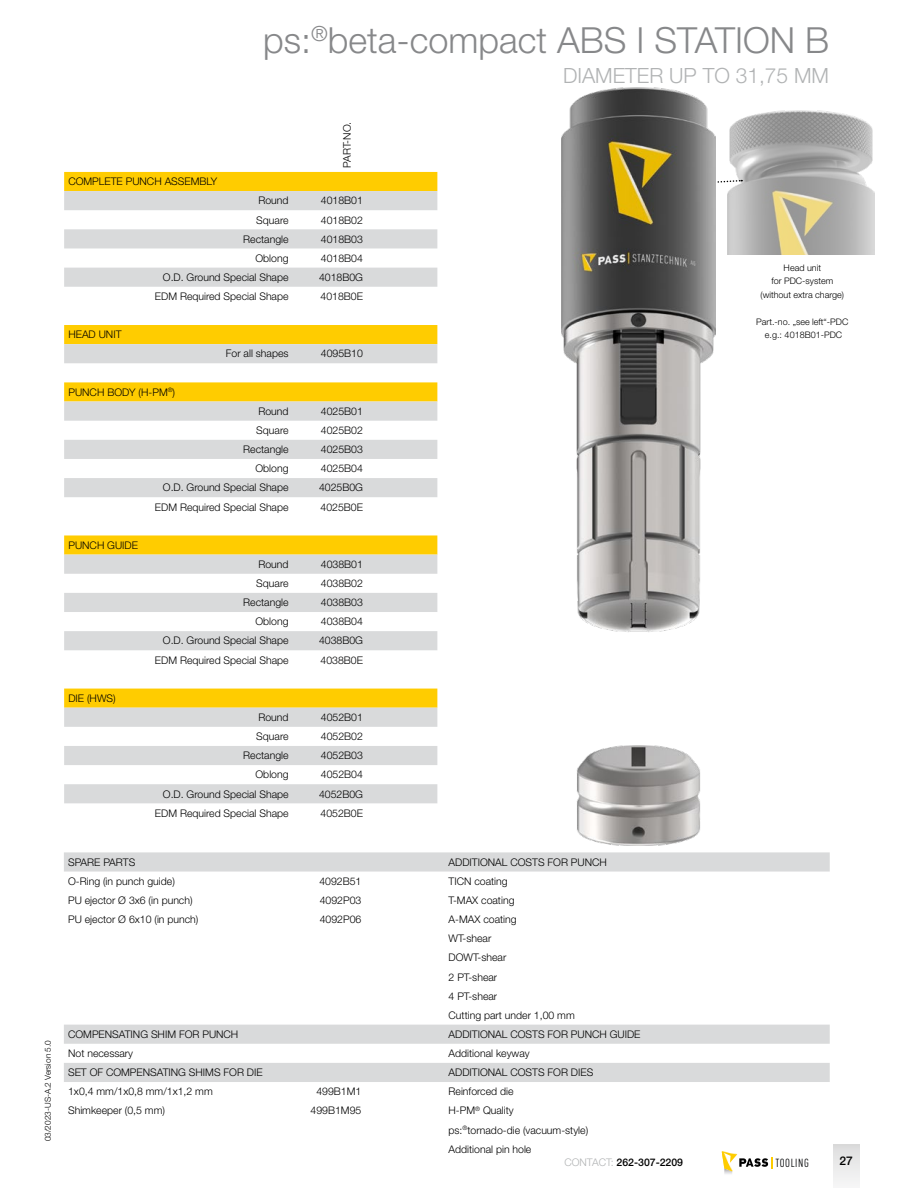
<style>
.page{position:relative;width:918px;height:1188px;background:#fff}
.page>*{position:absolute;margin:0;border:0;box-sizing:border-box;transform-origin:0 0}
.t1{font:300 36px "Helvetica Neue LT Std";color:#87888a}
.t2{font:300 21px "Helvetica Neue LT Std";color:#b1b3b4}
.t3{font:500 12px "Helvetica Neue LT Std";color:#000}
.t4{font:11.7px "DIN Cond";letter-spacing:.05em;color:#000204}
.t5{font:300 10.5px/19.2px "Helvetica Neue LT Std";color:#000}
.t6{font:500 10.5px "Helvetica Neue LT Std";color:#000}
.t7{font:300 9px/13.5px "Helvetica Neue LT Std";color:#000;text-align:center}
.t8{font:300 8.25px "Helvetica Neue LT Std";color:#000}
.s1{font-weight:300;color:#b1b3b4}
</style>
<div class="page">
<img style="left:728px;top:111px;width:147px;height:144px">
<svg style="left:715px;top:179px;width:27px;height:5px"></svg>
<img style="left:561px;top:87px;width:154px;height:758px">
<div style="left:834px;top:1145px;width:25px;height:43px;background:linear-gradient(to bottom,#ddddde,#f7f7f8)"></div>
<svg style="left:722px;top:1151px;width:50px;height:23px"></svg>
<svg style="left:64px;top:852px;width:766px;height:230px"></svg>
<div style="left:64px;top:172px;width:373px;height:19px;background:#fc0"></div>
<svg style="left:64px;top:191px;width:373px;height:612px"></svg>
<p class="t8" style="left:43px;top:1141px;width:103px;rotate:-90deg">03/2023-US-A.2 Version 5.0</p>
<h1 class="t1" style="left:263px;top:18px;width:567px">ps:<sup>®</sup>beta-compact ABS I STATION B</h1>
<h2 class="t2" style="left:563px;top:62px;width:268px">DIAMETER UP TO 31,75 MM</h2>
<p class="t5" style="left:68px;top:172px;width:150px">COMPLETE PUNCH ASSEMBLY</p>
<p class="t5" style="left:337px;top:168px;width:47px;rotate:-90deg">PART-NO.</p>
<p class="t5" style="left:68px;top:325px;width:55px">HEAD UNIT</p>
<p class="t5" style="left:258px;top:191px;width:32px">Round</p>
<p class="t5" style="left:321px;top:191px;width:44px">4018B01</p>
<p class="t5" style="left:256px;top:210px;width:34px">Square</p>
<p class="t5" style="left:321px;top:210px;width:44px">4018B02</p>
<p class="t5" style="left:243px;top:229px;width:47px">Rectangle</p>
<p class="t5" style="left:321px;top:229px;width:44px">4018B03</p>
<p class="t5" style="left:256px;top:248px;width:35px">Oblong</p>
<p class="t5" style="left:321px;top:248px;width:44px">4018B04</p>
<p class="t5" style="left:163px;top:267px;width:127px">O.D. Ground Special Shape</p>
<p class="t5" style="left:319px;top:267px;width:45px">4018B0G</p>
<p class="t5" style="left:155px;top:286px;width:135px">EDM Required Special Shape</p>
<p class="t5" style="left:321px;top:286px;width:44px">4018B0E</p>
<p class="t5" style="left:226px;top:344px;width:64px">For all shapes</p>
<p class="t5" style="left:321px;top:344px;width:44px">4095B10</p>
<p class="t5" style="left:68px;top:382px;width:108px">PUNCH BODY (H-PM<sup>®</sup>)</p>
<p class="t5" style="left:68px;top:535px;width:71px">PUNCH GUIDE</p>
<p class="t5" style="left:68px;top:688px;width:49px">DIE (HWS)</p>
<p class="t5" style="left:258px;top:401px;width:32px">Round</p>
<p class="t5" style="left:321px;top:401px;width:44px">4025B01</p>
<p class="t5" style="left:256px;top:420px;width:34px">Square</p>
<p class="t5" style="left:321px;top:420px;width:44px">4025B02</p>
<p class="t5" style="left:243px;top:440px;width:47px">Rectangle</p>
<p class="t5" style="left:321px;top:440px;width:44px">4025B03</p>
<p class="t5" style="left:256px;top:459px;width:35px">Oblong</p>
<p class="t5" style="left:321px;top:459px;width:44px">4025B04</p>
<p class="t5" style="left:163px;top:478px;width:127px">O.D. Ground Special Shape</p>
<p class="t5" style="left:319px;top:478px;width:45px">4025B0G</p>
<p class="t5" style="left:155px;top:497px;width:135px">EDM Required Special Shape</p>
<p class="t5" style="left:321px;top:497px;width:44px">4025B0E</p>
<p class="t5" style="left:258px;top:554px;width:32px">Round</p>
<p class="t5" style="left:321px;top:554px;width:44px">4038B01</p>
<p class="t5" style="left:256px;top:573px;width:34px">Square</p>
<p class="t5" style="left:321px;top:573px;width:44px">4038B02</p>
<p class="t5" style="left:243px;top:593px;width:47px">Rectangle</p>
<p class="t5" style="left:321px;top:593px;width:44px">4038B03</p>
<p class="t5" style="left:256px;top:612px;width:35px">Oblong</p>
<p class="t5" style="left:321px;top:612px;width:44px">4038B04</p>
<p class="t5" style="left:163px;top:631px;width:127px">O.D. Ground Special Shape</p>
<p class="t5" style="left:319px;top:631px;width:45px">4038B0G</p>
<p class="t5" style="left:155px;top:650px;width:135px">EDM Required Special Shape</p>
<p class="t5" style="left:321px;top:650px;width:44px">4038B0E</p>
<p class="t5" style="left:258px;top:707px;width:32px">Round</p>
<p class="t5" style="left:321px;top:707px;width:44px">4052B01</p>
<p class="t5" style="left:256px;top:727px;width:34px">Square</p>
<p class="t5" style="left:321px;top:727px;width:44px">4052B02</p>
<p class="t5" style="left:243px;top:746px;width:47px">Rectangle</p>
<p class="t5" style="left:321px;top:746px;width:44px">4052B03</p>
<p class="t5" style="left:256px;top:765px;width:35px">Oblong</p>
<p class="t5" style="left:321px;top:765px;width:44px">4052B04</p>
<p class="t5" style="left:163px;top:784px;width:127px">O.D. Ground Special Shape</p>
<p class="t5" style="left:319px;top:784px;width:45px">4052B0G</p>
<p class="t5" style="left:155px;top:803px;width:135px">EDM Required Special Shape</p>
<p class="t5" style="left:321px;top:803px;width:44px">4052B0E</p>
<p class="t7" style="left:761px;top:261px;width:85px">Head unit<br>for PDC-system (without extra charge)</p>
<p class="t7" style="left:756px;top:315px;width:94px">Part.-no. „see left“-PDC e.g.: 4018B01-PDC</p>
<p class="t5" style="left:68px;top:852px;width:69px">SPARE PARTS</p>
<p class="t5" style="left:449px;top:852px;width:160px">ADDITIONAL COSTS FOR PUNCH</p>
<p class="t5" style="left:68px;top:871px;width:108px">O-Ring (in punch guide)</p>
<p class="t5" style="left:319px;top:871px;width:44px">4092B51</p>
<p class="t5" style="left:449px;top:871px;width:61px">TICN coating</p>
<p class="t5" style="left:68px;top:890px;width:126px">PU ejector Ø 3x6 (in punch)</p>
<p class="t5" style="left:320px;top:890px;width:43px">4092P03</p>
<p class="t5" style="left:449px;top:890px;width:67px">T-MAX coating</p>
<p class="t5" style="left:68px;top:910px;width:132px">PU ejector Ø 6x10 (in punch)</p>
<p class="t5" style="left:320px;top:910px;width:43px">4092P06</p>
<p class="t5" style="left:449px;top:910px;width:128px">A-MAX coating<br>WT-shear<br>DOWT-shear<br>2 PT-shear<br>4 PT-shear<br>Cutting part under 1,00 mm</p>
<p class="t5" style="left:68px;top:1024px;width:172px">COMPENSATING SHIM FOR PUNCH</p>
<p class="t5" style="left:449px;top:1024px;width:193px">ADDITIONAL COSTS FOR PUNCH GUIDE</p>
<p class="t5" style="left:68px;top:1043px;width:66px">Not necessary</p>
<p class="t5" style="left:449px;top:1043px;width:83px">Additional keyway</p>
<p class="t5" style="left:68px;top:1063px;width:196px">SET OF COMPENSATING SHIMS FOR DIE</p>
<p class="t5" style="left:449px;top:1063px;width:146px">ADDITIONAL COSTS FOR DIES</p>
<p class="t5" style="left:68px;top:1082px;width:146px">1x0,4 mm/1x0,8 mm/1x1,2 mm</p>
<p class="t5" style="left:316px;top:1082px;width:46px">499B1M1</p>
<p class="t5" style="left:449px;top:1082px;width:66px">Reinforced die</p>
<p class="t5" style="left:68px;top:1101px;width:98px">Shimkeeper (0,5 mm)</p>
<p class="t5" style="left:311px;top:1101px;width:52px">499B1M95</p>
<p class="t5" style="left:449px;top:1101px;width:141px">H-PM<sup>®</sup> Quality<br>ps:<sup>®</sup>tornado-die (vacuum-style)<br>Additional pin hole</p>
<p class="t6" style="left:564px;top:1156px;width:120px"><span class="s1">CONTACT:</span> 262-307-2209</p>
<p class="t4" style="left:775px;top:1156px;width:35px">TOOLING</p>
<p class="t3" style="left:840px;top:1153px;width:15px">27</p>
</div>
